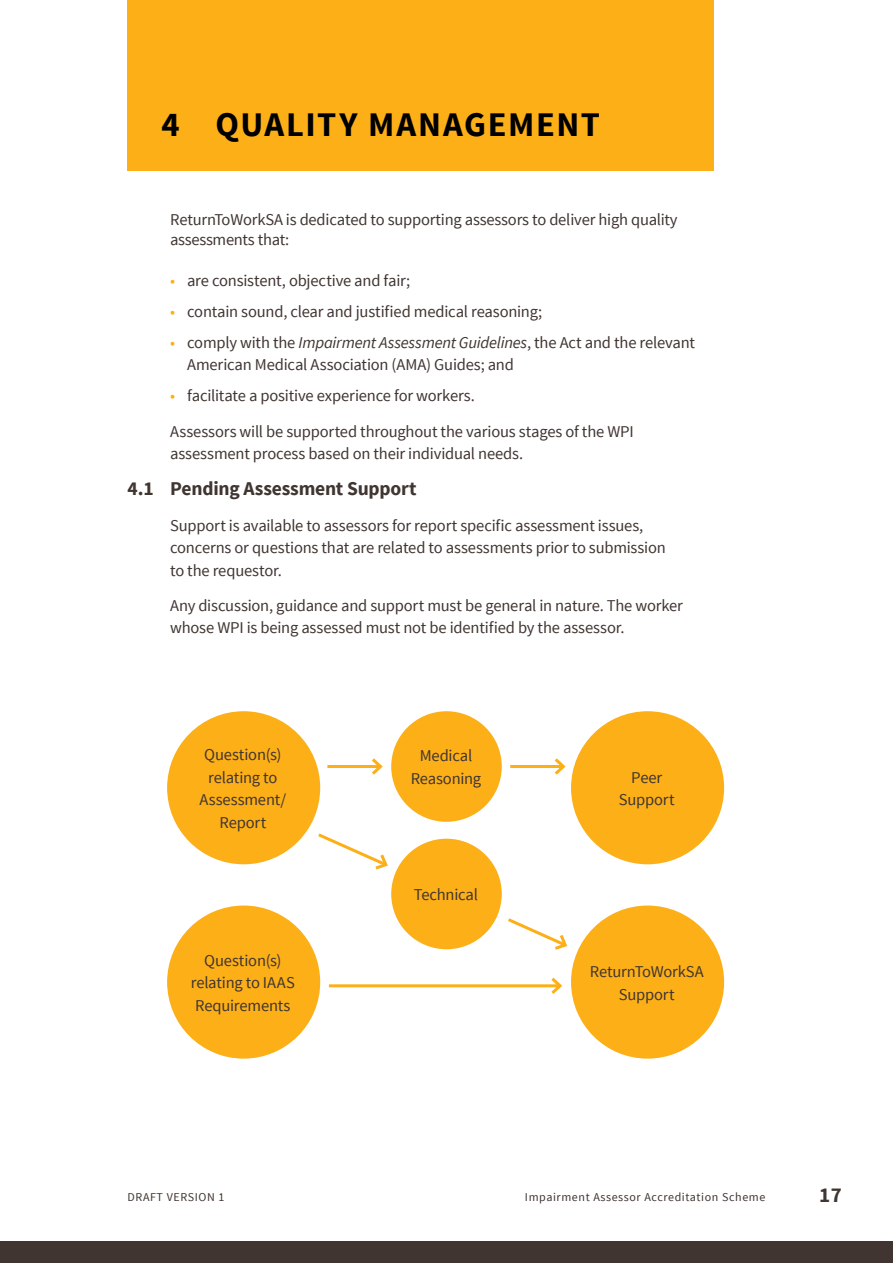
<style>
.page{position:relative;width:893px;height:1263px;background:#fff}
.page>*{position:absolute;margin:0;border:0;box-sizing:border-box;transform-origin:0 0}
.t1{font:700 34.5px "Source Sans Pro";letter-spacing:.045em;color:#000}
.t2{font:700 21px "Source Sans Pro";color:#403531}
.t3{font:700 19.5px "Source Sans Pro";letter-spacing:-.01em;color:#403531}
.t4{font:16.5px/22.5px "Source Sans Pro";letter-spacing:-.01em;color:#403531}
.t5{font:12px "Source Sans Pro";letter-spacing:.05em;color:#403531}
.s1{color:#fcaf17}
.s2{font-style:italic}
</style>
<div class="page">
<div style="left:0;top:1242px;width:893px;height:21px;background:#403531"></div>
<div style="left:128px;top:0;width:586px;height:170px;background:#fcaf17"></div>
<div style="left:167px;top:711px;width:153px;height:153px;background:#fcaf17;border-radius:50%"></div>
<div style="left:167px;top:905px;width:153px;height:153px;background:#fcaf17;border-radius:50%"></div>
<div style="left:391px;top:711px;width:111px;height:111px;background:#fcaf17;border-radius:50%"></div>
<div style="left:391px;top:839px;width:111px;height:110px;background:#fcaf17;border-radius:50%"></div>
<div style="left:571px;top:711px;width:153px;height:153px;background:#fcaf17;border-radius:50%"></div>
<div style="left:571px;top:905px;width:153px;height:153px;background:#fcaf17;border-radius:50%"></div>
<hr style="left:327px;top:765px;width:53px;height:3px;background:#fcaf17">
<svg style="left:372px;top:758px;width:11px;height:17px"></svg>
<hr style="left:510px;top:765px;width:53px;height:3px;background:#fcaf17">
<svg style="left:554px;top:758px;width:12px;height:17px"></svg>
<hr style="left:329px;top:984px;width:231px;height:3px;background:#fcaf17">
<svg style="left:548px;top:977px;width:15px;height:17px"></svg>
<svg style="left:318px;top:833px;width:70px;height:37px"></svg>
<svg style="left:508px;top:918px;width:60px;height:32px"></svg>
<h1 class="t1" style="left:162px;top:102px;width:440px">4 QUALITY MANAGEMENT</h1>
<p class="t4" style="left:170px;top:210px;width:509px;line-height:19.8px">ReturnToWorkSA is dedicated to supporting assessors to deliver high quality assessments that:</p>
<p class="t4" style="left:170px;top:269px;width:242px"><span class="s1">•</span> are consistent, objective and fair;</p>
<p class="t4" style="left:170px;top:300px;width:374px"><span class="s1">•</span> contain sound, clear and justified medical reasoning;</p>
<p class="t4" style="left:187px;top:331px;width:510px;text-indent:-17px"><span class="s1">•</span> comply with the <span class="s2">Impairment Assessment Guidelines</span>, the Act and the relevant<br>American Medical Association (AMA) Guides; and</p>
<p class="t4" style="left:170px;top:379px;width:465px;line-height:35.2px"><span class="s1">•</span> facilitate a positive experience for workers.<br>Assessors will be supported throughout the various stages of the WPI</p>
<p class="t4" style="left:170px;top:443px;width:355px">assessment process based on their individual needs.</p>
<p class="t3" style="left:128px;top:476px;width:291px">4.1 Pending Assessment Support</p>
<p class="t4" style="left:170px;top:514px;width:497px">Support is available to assessors for report specific assessment issues, concerns or questions that are related to assessments prior to submission to the requestor.</p>
<p class="t4" style="left:170px;top:594px;width:514px">Any discussion, guidance and support must be general in nature. The worker whose WPI is being assessed must not be identified by the assessor.</p>
<p class="t4" style="left:199px;top:744px;width:88px;text-align:center">Question(s) relating to<br>Assessment/<br>Report</p>
<p class="t4" style="left:191px;top:949px;width:106px;text-align:center">Question(s) relating to IAAS<br>Requirements</p>
<p class="t4" style="left:411px;top:745px;width:72px;text-align:center">Medical<br>Reasoning</p>
<p class="t4" style="left:414px;top:884px;width:66px">Technical</p>
<p class="t4" style="left:619px;top:766px;width:57px;text-align:center">Peer<br>Support</p>
<p class="t4" style="left:590px;top:960px;width:115px;text-align:center">ReturnToWorkSA<br>Support</p>
<p class="t5" style="left:128px;top:1189px;width:98px">DRAFT VERSION 1</p>
<p class="t5" style="left:525px;top:1189px;width:242px">Impairment Assessor Accreditation Scheme</p>
<p class="t2" style="left:819px;top:1182px;width:24px">17</p>
</div>
